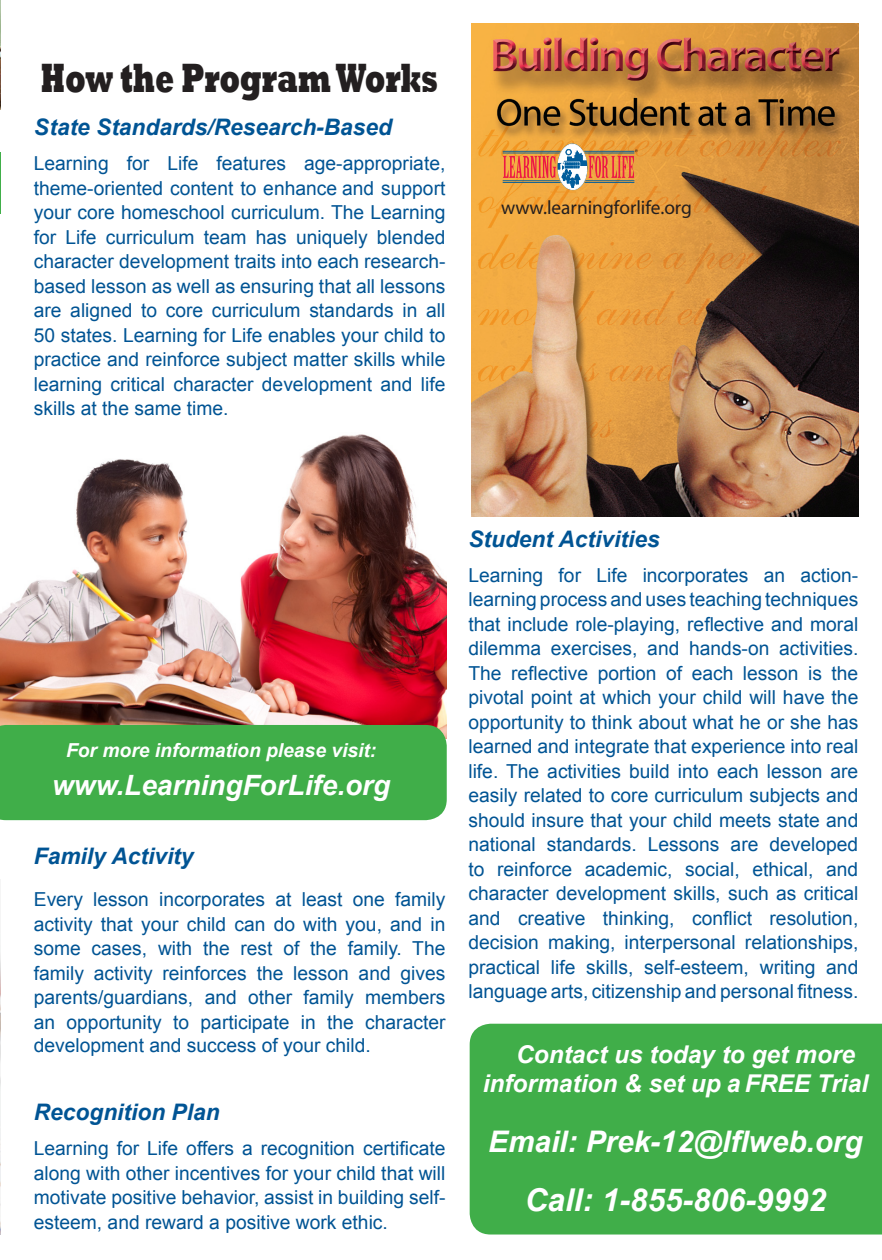
<style>
.page{position:relative;width:882px;height:1260px;background:#fff}
.page>*{position:absolute;margin:0;border:0;box-sizing:border-box;transform-origin:0 0}
.t1{font:800 42px "Rockwell";color:#231f20;scale:.66 1}
.t2{font:italic 700 31.5px "Arial";color:#fff}
.t3{font:italic 700 29.75px "Arial";color:#fff}
.t4{font:italic 700 28px "Arial";color:#fff}
.t5{font:italic 700 24.5px/29.4px "Arial";color:#fff}
.t6{font:italic 700 22.75px "Arial";color:#005494}
.t7{font:19.43px "Myriad";color:#231f20}
.t8{font:19.25px/24.5px "Arial";color:#005494;text-align:justify}
.t9{font:italic 700 19.25px "Arial";color:#fff}
</style>
<div class="page">
<img style="left:0;top:434px;width:447px;height:291px">
<hr style="left:0;top:152px;width:1px;height:62px;background:#40ae49">
<img style="left:0;top:934px;width:1px;height:301px">
<div style="left:470px;top:1024px;width:412px;height:211px;background:#40ae49"></div>
<div style="left:0;top:725px;width:447px;height:95px;background:#40ae49"></div>
<img style="left:0;top:0;width:1px;height:109px">
<img style="left:471px;top:23px;width:387px;height:493px">
<svg style="left:503px;top:142px;width:135px;height:49px"></svg>
<p class="t1" style="left:41px;top:53px;width:604px">How the Program Works</p>
<p class="t6" style="left:34px;top:112px;width:360px">State Standards/Research-Based</p>
<p class="t8" style="left:34px;top:151px;width:413px">Learning for Life features age-appropriate, theme-oriented content to enhance and support your core homeschool curriculum. The Learning for Life curriculum team has uniquely blended character development traits into each research&shy;based lesson as well as ensuring that all lessons are aligned to core curriculum standards in all 50 states. Learning for Life enables your child to practice and reinforce subject matter skills while learning critical character development and life skills at the same time.</p>
<p class="t7" style="left:501px;top:198px;width:192px">www.learningforlife.org</p>
<p class="t9" style="left:66px;top:737px;width:312px">For more information please visit:</p>
<p class="t4" style="left:52px;top:767px;width:340px">www.LearningForLife.org</p>
<p class="t6" style="left:34px;top:841px;width:161px">Family Activity</p>
<p class="t8" style="left:34px;top:888px;width:413px">Every lesson incorporates at least one family activity that your child can do with you, and in some cases, with the rest of the family. The family activity reinforces the lesson and gives parents/guardians, and other family members an opportunity to participate in the character development and success of your child.</p>
<p class="t6" style="left:34px;top:1097px;width:187px">Recognition Plan</p>
<p class="t8" style="left:34px;top:1136px;width:413px">Learning for Life offers a recognition certificate along with other incentives for your child that will motivate positive behavior, assist in building self&shy;esteem, and reward a positive work ethic.</p>
<p class="t6" style="left:468px;top:524px;width:193px">Student Activities</p>
<p class="t8" style="left:468px;top:563px;width:391px">Learning for Life incorporates an action&shy;learning process and uses teaching techniques that include role-playing, reflective and moral dilemma exercises, and hands-on activities.<br>The reflective portion of each lesson is the pivotal point at which your child will have the opportunity to think about what he or she has learned and integrate that experience into real life. The activities build into each lesson are easily related to core curriculum subjects and should insure that your child meets state and national standards. Lessons are developed to reinforce academic, social, ethical, and character development skills, such as critical and creative thinking, conflict resolution, decision making, interpersonal relationships, practical life skills, self-esteem, writing and language arts, citizenship and personal fitness.</p>
<p class="t5" style="left:483px;top:1040px;width:387px;text-indent:33px">Contact us today to get more information &amp; set up a FREE Trial</p>
<p class="t3" style="left:488px;top:1121px;width:376px">Email: Prek-12@lflweb.org</p>
<p class="t2" style="left:525px;top:1179px;width:303px">Call: 1-855-806-9992</p>
</div>
